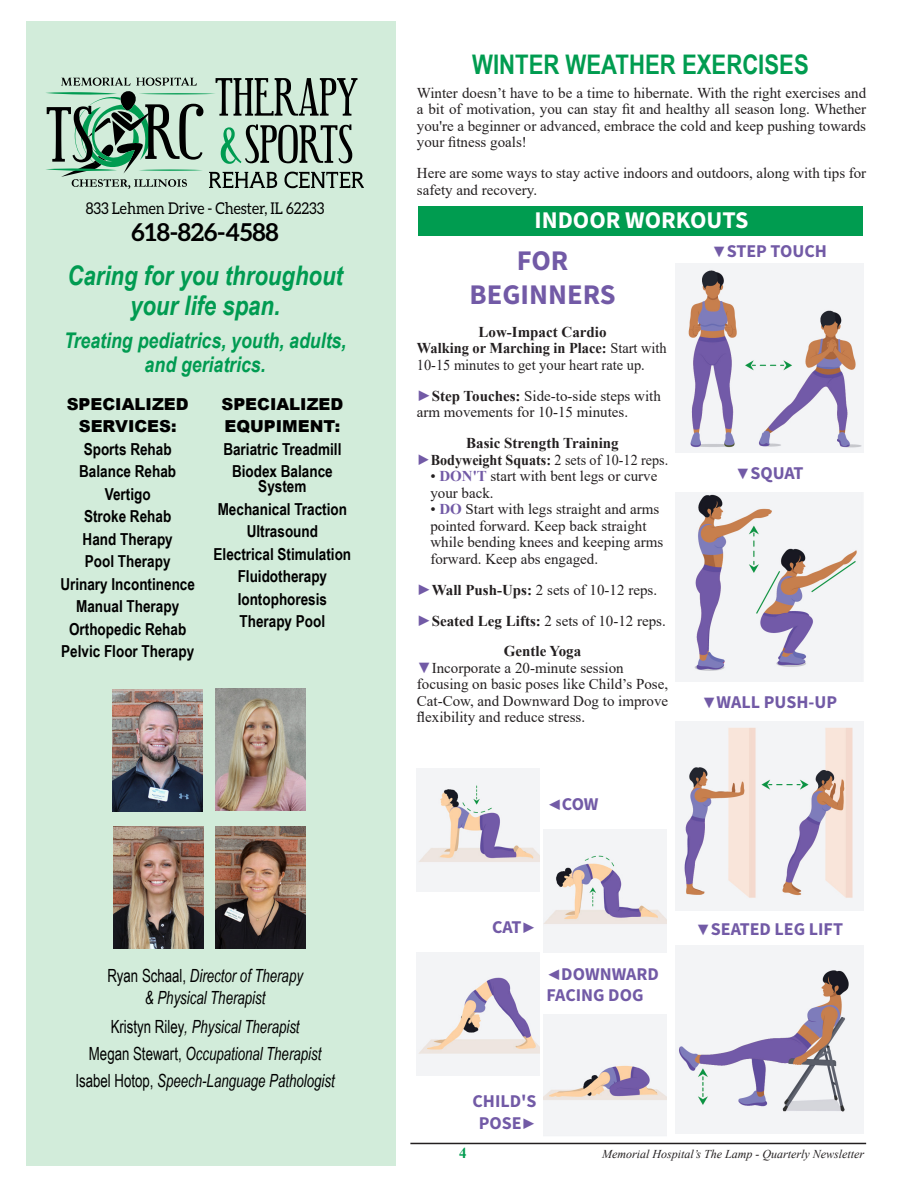
<style>
.page{position:relative;width:918px;height:1188px;background:#fff}
.page>*{position:absolute;margin:0;border:0;box-sizing:border-box;transform-origin:0 0}
.Newsletter_Paragraph_Style{font:700 28.5px "Source Sans 3";color:#725aa6}
.t1{font:italic 700 27px/30px "Arial Narrow";color:#009b51;text-align:center}
.t2{font:700 27px "Arial Narrow";color:#009c50}
.t3{font:700 24.6px "Aleo";color:#000}
.Newsletter_Paragraph_Style-2{font:700 24px "Source Sans 3";color:#fff}
.t4{font:italic 700 21.6px/23.4px "Arial Narrow";color:#009b51;text-align:center}
.t5{font:italic 18.15px/27px "Arial Narrow";color:#000;text-align:center;scale:.89 1}
.Newsletter_Paragraph_Style-3{font:700 18px/21.6px "Source Sans 3";color:#725aa6}
.t6{font:700 16.5px/22.5px "Arial Narrow";color:#000;text-align:center}
.t7{font:16.2px "Aleo";color:#000;scale:.89 1}
.Newsletter_Paragraph_Style-4{font:15px/16.5px "Times New Roman";color:#231f20}
.Newsletter_Paragraph_Style-5{font:15px/16.5px "Times New Roman";color:#231f20;scale:.96 1}
.Newsletter_Paragraph_Style-6{font:700 15px "Times New Roman";color:#231f20}
.Newsletter_Paragraph_Style-7{font:700 15px "Times New Roman";color:#231f20;scale:.94 1}
.t8{font:700 15px "Times New Roman";color:#009c50}
.t9{font:italic 12px "Times New Roman";color:#231f20}
.s1{font-family:"Arial";font-weight:900}
.s2{font-style:normal}
.s3{font-weight:700}
.s4{color:#725aa6}
.s5{font-weight:400;color:#725aa6}
.s6{font-weight:400}
.s7{font-weight:700;color:#725aa6}
.s8{font-family:"Times New Roman";font-weight:400;font-size:15px}
</style>
<div class="page">
<div style="left:26px;top:22px;width:369px;height:1144px;background:#d2ecda"></div>
<hr style="left:410px;top:1143px;width:456px;height:1px;background:#231f20">
<img style="left:215px;top:689px;width:90px;height:122px">
<img style="left:113px;top:827px;width:90px;height:122px">
<img style="left:113px;top:690px;width:90px;height:122px">
<img style="left:216px;top:826px;width:90px;height:122px">
<hr style="left:45px;top:92px;width:72px;height:3px;background:#009b51;border-radius:50%">
<hr style="left:45px;top:168px;width:72px;height:3px;background:#009b51;border-radius:50%">
<svg style="left:47px;top:78px;width:317px;height:111px"></svg>
<div style="left:418px;top:206px;width:444px;height:30px;background:#009c50"></div>
<img style="left:675px;top:264px;width:189px;height:189px">
<img style="left:675px;top:492px;width:188px;height:189px">
<img style="left:675px;top:721px;width:189px;height:189px">
<img style="left:675px;top:945px;width:189px;height:189px">
<img style="left:417px;top:768px;width:123px;height:123px">
<img style="left:417px;top:953px;width:123px;height:123px">
<img style="left:543px;top:830px;width:123px;height:123px">
<img style="left:543px;top:1014px;width:123px;height:122px">
<p class="t7" style="left:86px;top:199px;width:270px">833 Lehmen Drive - Chester, IL 62233</p>
<p class="t3" style="left:132px;top:218px;width:149px">618-826-4588</p>
<p class="t1" style="left:67px;top:259px;width:277px">Caring for you throughout your life span.</p>
<p class="t4" style="left:64px;top:328px;width:284px">Treating pediatrics, youth, adults, and geriatrics.</p>
<p class="t6" style="left:60px;top:392px;width:136px"><span class="s1">SPECIALIZED<br>SERVICES:<br></span>Sports Rehab<br>Balance Rehab<br>Vertigo<br>Stroke Rehab<br>Hand Therapy<br>Pool Therapy<br>Urinary Incontinence<br>Manual Therapy<br>Orthopedic Rehab<br>Pelvic Floor Therapy</p>
<p class="t6" style="left:221px;top:392px;width:123px"><span class="s1">SPECIALIZED<br>EQUPIMENT:<br></span>Bariatric Treadmill<br>Biodex Balance</p>
<p class="t6" style="left:214px;top:474px;width:139px">System<br>Mechanical Traction<br>Ultrasound<br>Electrical Stimulation<br>Fluidotherapy<br>Iontophoresis<br>Therapy Pool</p>
<p class="t5" style="left:107px;top:964px;width:221px;line-height:22.5px"><span class="s2">Ryan Schaal,</span> Director of Therapy &amp; Physical Therapist</p>
<p class="t5" style="left:76px;top:1012px;width:293px"><span class="s2">Kristyn Riley</span>, Physical Therapist<br><span class="s2">Megan Stewart,</span> Occupational Therapist<br><span class="s2">Isabel Hotop,</span> Speech-Language Pathologist</p>
<p class="t2" style="left:472px;top:44px;width:338px">WINTER WEATHER EXERCISES</p>
<p class="Newsletter_Paragraph_Style-4" style="left:417px;top:84px;width:451px;text-align:justify">Winter doesn’t have to be a time to hibernate. With the right exercises and a bit of motivation, you can stay fit and healthy all season long. Whether you're a beginner or advanced, embrace the cold and keep pushing towards your fitness goals!</p>
<p class="Newsletter_Paragraph_Style-4" style="left:417px;top:165px;width:451px">Here are some ways to stay active indoors and outdoors, along with tips for safety and recovery.</p>
<p class="Newsletter_Paragraph_Style-2" style="left:535px;top:204px;width:215px">INDOOR WORKOUTS</p>
<p class="Newsletter_Paragraph_Style" style="left:517px;top:242px;width:53px">FOR</p>
<p class="Newsletter_Paragraph_Style" style="left:470px;top:276px;width:148px">BEGINNERS</p>
<p class="Newsletter_Paragraph_Style-6" style="left:479px;top:321px;width:129px">Low-Impact Cardio</p>
<p class="Newsletter_Paragraph_Style-5" style="left:417px;top:340px;width:262px"><span class="s3">Walking or Marching in Place:</span> Start with<br>10-15 minutes to get your heart rate up.</p>
<p class="Newsletter_Paragraph_Style-4" style="left:417px;top:387px;width:246px"><span class="s4">►</span><span class="s3">Step Touches:</span> Side-to-side steps with arm movements for 10-15 minutes.</p>
<p class="Newsletter_Paragraph_Style-6" style="left:466px;top:432px;width:154px">Basic Strength Training</p>
<p class="Newsletter_Paragraph_Style-7" style="left:417px;top:449px;width:269px"><span class="s5">►</span>Bodyweight Squats: <span class="s6">2 sets of 10-12 reps.</span></p>
<p class="Newsletter_Paragraph_Style-4" style="left:430px;top:468px;width:229px">• <span class="s7">DON'T</span> start with bent legs or curve your back.</p>
<p class="Newsletter_Paragraph_Style-4" style="left:430px;top:501px;width:234px">• <span class="s7">DO</span> Start with legs straight and arms pointed forward. Keep back straight while bending knees and keeping arms forward. Keep abs engaged.</p>
<p class="Newsletter_Paragraph_Style-4" style="left:417px;top:581px;width:242px"><span class="s4">►</span><span class="s3">Wall Push-Ups:</span> 2 sets of 10-12 reps.</p>
<p class="Newsletter_Paragraph_Style-4" style="left:417px;top:612px;width:250px"><span class="s4">►</span><span class="s3">Seated Leg Lifts:</span> 2 sets of 10-12 reps.</p>
<p class="Newsletter_Paragraph_Style-6" style="left:504px;top:641px;width:79px">Gentle Yoga</p>
<p class="Newsletter_Paragraph_Style-4" style="left:417px;top:659px;width:253px"><span class="s4">▼</span>Incorporate a 20-minute session focusing on basic poses like Child’s Pose, Cat-Cow, and Downward Dog to improve flexibility and reduce stress.</p>
<p class="Newsletter_Paragraph_Style-3" style="left:712px;top:240px;width:117px"><span class="s8">▼</span>STEP TOUCH</p>
<p class="Newsletter_Paragraph_Style-3" style="left:736px;top:462px;width:69px"><span class="s8">▼</span>SQUAT</p>
<p class="Newsletter_Paragraph_Style-3" style="left:702px;top:691px;width:137px"><span class="s8">▼</span>WALL PUSH-UP</p>
<p class="Newsletter_Paragraph_Style-3" style="left:547px;top:793px;width:53px"><span class="s8">◄</span>COW</p>
<p class="Newsletter_Paragraph_Style-3" style="left:492px;top:916px;width:46px">CAT<span class="s8">►</span></p>
<p class="Newsletter_Paragraph_Style-3" style="left:696px;top:918px;width:149px"><span class="s8">▼</span>SEATED LEG LIFT</p>
<p class="Newsletter_Paragraph_Style-3" style="left:546px;top:963px;width:114px"><span class="s8">◄</span>DOWNWARD<br>FACING DOG</p>
<p class="Newsletter_Paragraph_Style-3" style="left:472px;top:1091px;width:66px">CHILD'S</p>
<p class="Newsletter_Paragraph_Style-3" style="left:479px;top:1112px;width:59px">POSE<span class="s8">►</span></p>
<p class="t8" style="left:459px;top:1142px;width:9px">4</p>
<p class="t9" style="left:602px;top:1146px;width:263px">Memorial Hospital’s The Lamp - Quarterly Newsletter</p>
</div>
